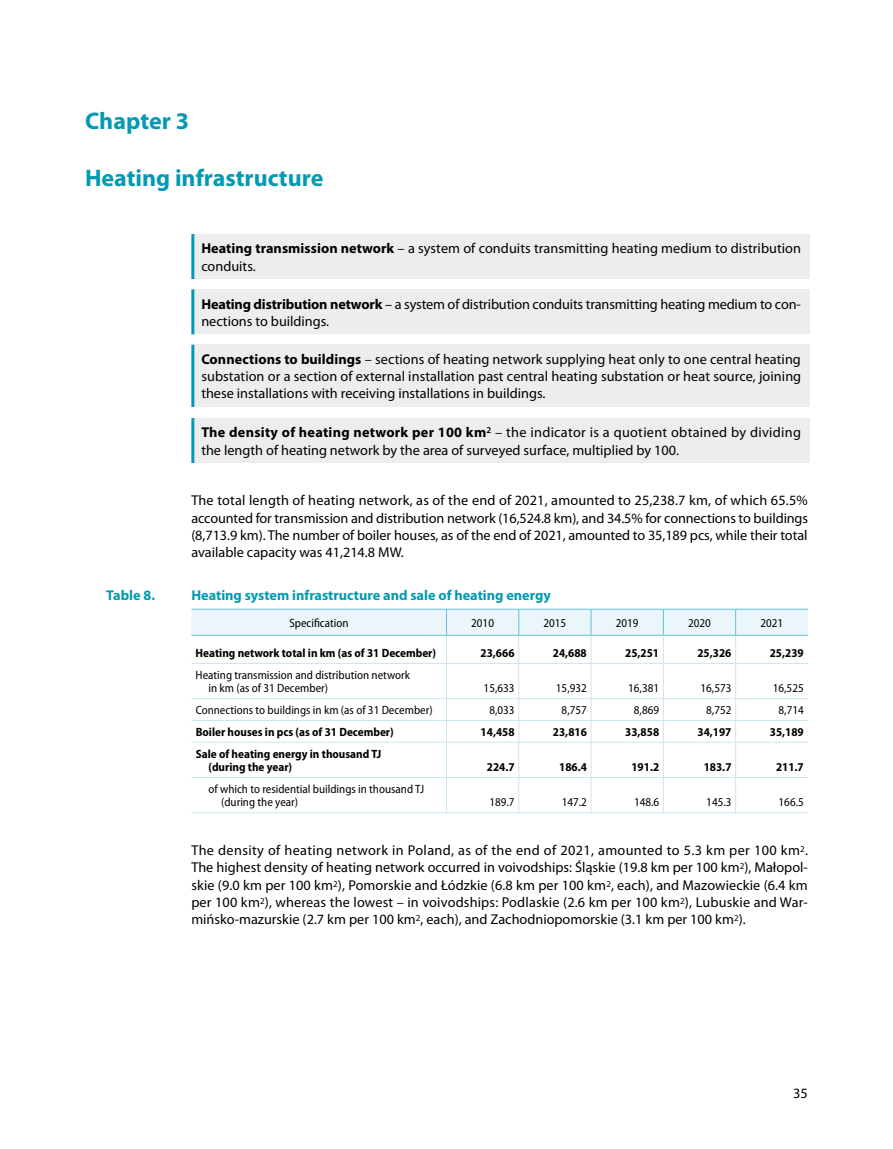
<style>
.page{position:relative;width:893px;height:1149px;background:#fff}
.page>*{position:absolute;margin:0;border:0;box-sizing:border-box;transform-origin:0 0}
.t1{font:700 24px "Myriad Pro";color:#009ab2}
.t2{font:14.25px/17.2px "Myriad Pro";color:#000;text-align:justify}
.t3{font:700 14.25px "Myriad Pro";color:#009ab2}
.t4{font:semi-condensed 12px/13.5px "Myriad Pro";color:#000}
.t5{font:700 semi-condensed 12px/13.5px "Myriad Pro";color:#000}
.s1{font-weight:700}
</style>
<div class="page">
<div style="left:193px;top:234px;width:616px;height:45px;background:#ededed"></div>
<hr style="left:191px;top:234px;width:3px;height:45px;background:#009ab2">
<div style="left:193px;top:289px;width:616px;height:45px;background:#ededed"></div>
<hr style="left:191px;top:289px;width:3px;height:45px;background:#009ab2">
<div style="left:193px;top:344px;width:616px;height:63px;background:#ededed"></div>
<hr style="left:191px;top:344px;width:3px;height:63px;background:#009ab2">
<div style="left:193px;top:418px;width:616px;height:45px;background:#ededed"></div>
<hr style="left:191px;top:418px;width:3px;height:45px;background:#009ab2">
<hr style="left:191px;top:662px;width:255px;height:1px;background:#c9e7ee">
<hr style="left:191px;top:698px;width:255px;height:1px;background:#c9e7ee">
<hr style="left:191px;top:720px;width:255px;height:1px;background:#c9e7ee">
<hr style="left:191px;top:741px;width:255px;height:1px;background:#c9e7ee">
<hr style="left:191px;top:777px;width:255px;height:1px;background:#c9e7ee">
<hr style="left:191px;top:608px;width:255px;height:1px;background:#61c1d2">
<hr style="left:446px;top:608px;width:73px;height:1px;background:#61c1d2">
<hr style="left:519px;top:608px;width:72px;height:1px;background:#61c1d2">
<hr style="left:591px;top:608px;width:72px;height:1px;background:#61c1d2">
<hr style="left:663px;top:608px;width:73px;height:1px;background:#61c1d2">
<hr style="left:736px;top:608px;width:72px;height:1px;background:#61c1d2">
<hr style="left:191px;top:812px;width:255px;height:1px;background:#c9e7ee">
<hr style="left:446px;top:662px;width:73px;height:1px;background:#c9e7ee">
<hr style="left:519px;top:662px;width:72px;height:1px;background:#c9e7ee">
<hr style="left:518px;top:663px;width:1px;height:35px;background:#c9e7ee">
<hr style="left:591px;top:662px;width:72px;height:1px;background:#c9e7ee">
<hr style="left:591px;top:663px;width:1px;height:35px;background:#c9e7ee">
<hr style="left:663px;top:662px;width:73px;height:1px;background:#c9e7ee">
<hr style="left:663px;top:663px;width:1px;height:35px;background:#c9e7ee">
<hr style="left:736px;top:662px;width:72px;height:1px;background:#c9e7ee">
<hr style="left:446px;top:698px;width:73px;height:1px;background:#c9e7ee">
<hr style="left:519px;top:698px;width:72px;height:1px;background:#c9e7ee">
<hr style="left:591px;top:698px;width:72px;height:1px;background:#c9e7ee">
<hr style="left:663px;top:698px;width:73px;height:1px;background:#c9e7ee">
<hr style="left:736px;top:698px;width:72px;height:1px;background:#c9e7ee">
<hr style="left:446px;top:720px;width:73px;height:1px;background:#c9e7ee">
<hr style="left:519px;top:720px;width:72px;height:1px;background:#c9e7ee">
<svg style="left:518px;top:698px;width:1px;height:43px"></svg>
<hr style="left:591px;top:720px;width:72px;height:1px;background:#c9e7ee">
<svg style="left:591px;top:699px;width:1px;height:42px"></svg>
<hr style="left:663px;top:720px;width:73px;height:1px;background:#c9e7ee">
<svg style="left:663px;top:698px;width:1px;height:43px"></svg>
<hr style="left:736px;top:720px;width:72px;height:1px;background:#c9e7ee">
<hr style="left:446px;top:741px;width:73px;height:1px;background:#c9e7ee">
<hr style="left:519px;top:741px;width:72px;height:1px;background:#c9e7ee">
<hr style="left:518px;top:742px;width:1px;height:35px;background:#c9e7ee">
<hr style="left:591px;top:741px;width:72px;height:1px;background:#c9e7ee">
<hr style="left:591px;top:742px;width:1px;height:35px;background:#c9e7ee">
<hr style="left:663px;top:741px;width:73px;height:1px;background:#c9e7ee">
<hr style="left:663px;top:742px;width:1px;height:35px;background:#c9e7ee">
<hr style="left:736px;top:741px;width:72px;height:1px;background:#c9e7ee">
<hr style="left:446px;top:777px;width:73px;height:1px;background:#c9e7ee">
<hr style="left:519px;top:777px;width:72px;height:1px;background:#c9e7ee">
<hr style="left:518px;top:777px;width:1px;height:35px;background:#c9e7ee">
<hr style="left:591px;top:777px;width:72px;height:1px;background:#c9e7ee">
<hr style="left:591px;top:777px;width:1px;height:35px;background:#c9e7ee">
<hr style="left:663px;top:777px;width:73px;height:1px;background:#c9e7ee">
<hr style="left:663px;top:777px;width:1px;height:35px;background:#c9e7ee">
<hr style="left:736px;top:777px;width:72px;height:1px;background:#c9e7ee">
<hr style="left:446px;top:812px;width:73px;height:1px;background:#c9e7ee">
<hr style="left:519px;top:812px;width:72px;height:1px;background:#c9e7ee">
<hr style="left:591px;top:812px;width:72px;height:1px;background:#c9e7ee">
<hr style="left:663px;top:812px;width:73px;height:1px;background:#c9e7ee">
<hr style="left:736px;top:812px;width:72px;height:1px;background:#c9e7ee">
<hr style="left:446px;top:663px;width:1px;height:35px;background:#c9e7ee">
<svg style="left:446px;top:699px;width:1px;height:42px"></svg>
<hr style="left:446px;top:742px;width:1px;height:35px;background:#c9e7ee">
<hr style="left:446px;top:777px;width:1px;height:35px;background:#c9e7ee">
<svg style="left:191px;top:609px;width:617px;height:53px"></svg>
<hr style="left:735px;top:663px;width:1px;height:35px;background:#c9e7ee">
<svg style="left:735px;top:698px;width:1px;height:43px"></svg>
<hr style="left:735px;top:742px;width:1px;height:35px;background:#c9e7ee">
<hr style="left:735px;top:777px;width:1px;height:35px;background:#c9e7ee">
<h1 class="t1" style="left:85px;top:107px;width:106px">Chapter 3</h1>
<h1 class="t1" style="left:85px;top:164px;width:240px">Heating infrastructure</h1>
<p class="t2" style="left:201px;top:240px;width:601px"><span class="s1">Heating transmission network</span> – a system of conduits transmitting heating medium to distribution conduits.</p>
<p class="t2" style="left:201px;top:295px;width:601px"><span class="s1">Heating distribution network</span> – a system of distribution conduits transmitting heating medium to con&shy;nections to buildings.</p>
<p class="t2" style="left:201px;top:350px;width:601px"><span class="s1">Connections to buildings</span> – sections of heating network supplying heat only to one central heating substation or a section of external installation past central heating substation or heat source, joining these installations with receiving installations in buildings.</p>
<p class="t2" style="left:201px;top:424px;width:601px"><span class="s1">The density of heating network per 100 km</span><sup>2</sup> – the indicator is a quotient obtained by dividing the length of heating network by the area of surveyed surface, multiplied by 100.</p>
<p class="t2" style="left:191px;top:492px;width:618px">The total length of heating network, as of the end of 2021, amounted to 25,238.7 km, of which 65.5% accounted for transmission and distribution network (16,524.8 km), and 34.5% for connections to buildings (8,713.9 km). The number of boiler houses, as of the end of 2021, amounted to 35,189 pcs, while their total available capacity was 41,214.8 MW.</p>
<p class="t3" style="left:106px;top:587px;width:50px">Table 8.</p>
<p class="t3" style="left:191px;top:587px;width:361px">Heating system infrastructure and sale of heating energy</p>
<p class="t4" style="left:289px;top:616px;width:61px">Specification</p>
<p class="t4" style="left:471px;top:616px;width:24px">2010</p>
<p class="t4" style="left:543px;top:616px;width:24px">2015</p>
<p class="t4" style="left:616px;top:616px;width:24px">2019</p>
<p class="t4" style="left:688px;top:616px;width:24px">2020</p>
<p class="t4" style="left:760px;top:616px;width:24px">2021</p>
<p class="t5" style="left:196px;top:646px;width:242px">Heating network total in km (as of 31 December)</p>
<p class="t5" style="left:481px;top:646px;width:35px">23,666</p>
<p class="t5" style="left:553px;top:646px;width:35px">24,688</p>
<p class="t5" style="left:625px;top:646px;width:35px">25,251</p>
<p class="t5" style="left:697px;top:646px;width:35px">25,326</p>
<p class="t5" style="left:770px;top:646px;width:35px">25,239</p>
<p class="t4" style="left:208px;top:668px;width:203px;text-indent:-13px">Heating transmission and distribution network in km (as of 31 December)</p>
<p class="t4" style="left:484px;top:681px;width:32px">15,633</p>
<p class="t4" style="left:556px;top:681px;width:32px">15,932</p>
<p class="t4" style="left:628px;top:681px;width:32px">16,381</p>
<p class="t4" style="left:700px;top:681px;width:32px">16,573</p>
<p class="t4" style="left:773px;top:681px;width:32px">16,525</p>
<p class="t4" style="left:196px;top:703px;width:239px">Connections to buildings in km (as of 31 December)</p>
<p class="t4" style="left:489px;top:703px;width:27px">8,033</p>
<p class="t4" style="left:562px;top:703px;width:27px">8,757</p>
<p class="t4" style="left:634px;top:703px;width:27px">8,869</p>
<p class="t4" style="left:706px;top:703px;width:27px">8,752</p>
<p class="t4" style="left:778px;top:703px;width:27px">8,714</p>
<p class="t5" style="left:196px;top:725px;width:200px">Boiler houses in pcs (as of 31 December)</p>
<p class="t5" style="left:481px;top:725px;width:35px">14,458</p>
<p class="t5" style="left:553px;top:725px;width:35px">23,816</p>
<p class="t5" style="left:625px;top:725px;width:35px">33,858</p>
<p class="t5" style="left:697px;top:725px;width:35px">34,197</p>
<p class="t5" style="left:770px;top:725px;width:35px">35,189</p>
<p class="t5" style="left:208px;top:746px;width:174px;text-indent:-13px">Sale of heating energy in thousand TJ (during the year)</p>
<p class="t5" style="left:487px;top:760px;width:29px">224.7</p>
<p class="t5" style="left:559px;top:760px;width:29px">186.4</p>
<p class="t5" style="left:631px;top:760px;width:29px">191.2</p>
<p class="t5" style="left:704px;top:760px;width:29px">183.7</p>
<p class="t5" style="left:776px;top:760px;width:29px">211.7</p>
<p class="t4" style="left:221px;top:782px;width:204px;text-indent:-13px">of which to residential buildings in thousand TJ (during the year)</p>
<p class="t4" style="left:489px;top:795px;width:27px">189.7</p>
<p class="t4" style="left:562px;top:795px;width:27px">147.2</p>
<p class="t4" style="left:634px;top:795px;width:27px">148.6</p>
<p class="t4" style="left:706px;top:795px;width:27px">145.3</p>
<p class="t4" style="left:779px;top:795px;width:27px">166.5</p>
<p class="t2" style="left:191px;top:841px;width:618px">The density of heating network in Poland, as of the end of 2021, amounted to 5.3 km per 100 km<sup>2</sup>.<br>The highest density of heating network occurred in voivodships: Śląskie (19.8 km per 100 km<sup>2</sup>), Małopol&shy;skie (9.0 km per 100 km<sup>2</sup>), Pomorskie and Łódzkie (6.8 km per 100 km<sup>2</sup>, each), and Mazowieckie (6.4 km per 100 km<sup>2</sup>), whereas the lowest – in voivodships: Podlaskie (2.6 km per 100 km<sup>2</sup>), Lubuskie and War&shy;mińsko-mazurskie (2.7 km per 100 km<sup>2</sup>, each), and Zachodniopomorskie (3.1 km per 100 km<sup>2</sup>).</p>
<p class="t2" style="left:793px;top:1084px;width:16px">35</p>
</div>
